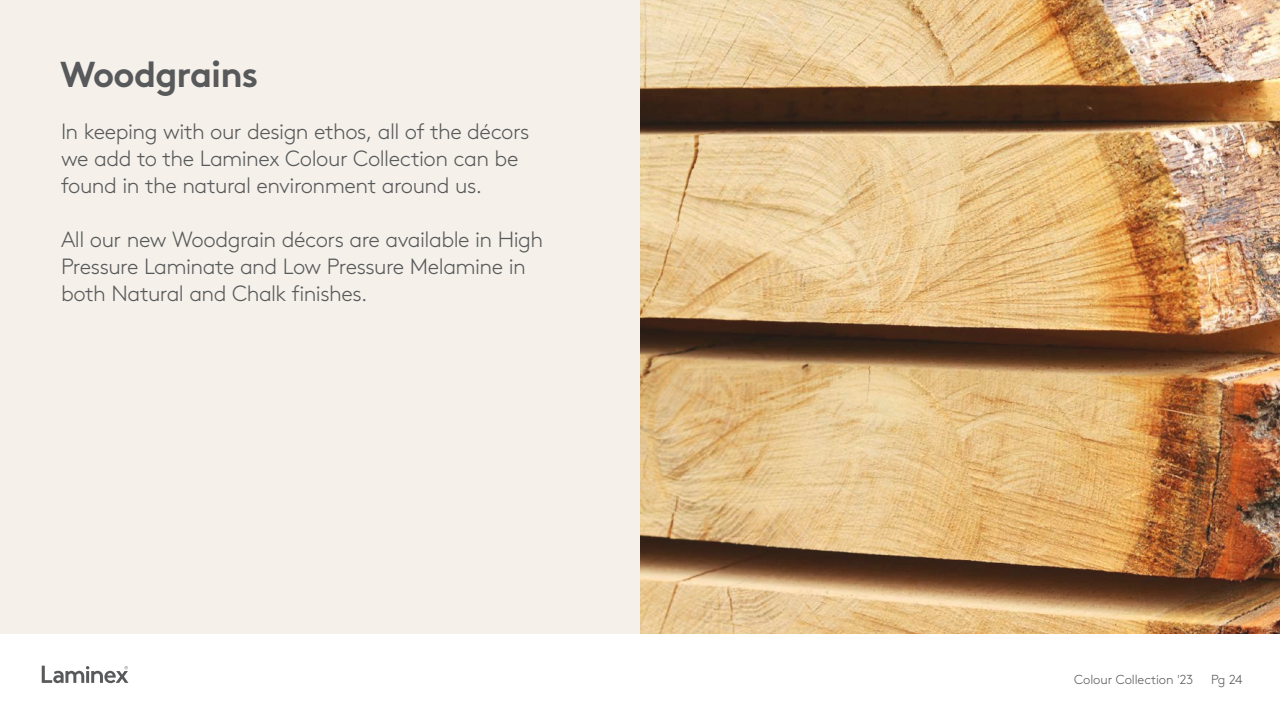
<style>
.page{position:relative;width:1280px;height:720px;background:#fff}
.page>*{position:absolute;margin:0;border:0;box-sizing:border-box;transform-origin:0 0}
.t1{font:700 36px "Brown Std";letter-spacing:-.03em;color:#58595b}
.t2{font:300 22px/27px "Brown Std";letter-spacing:-.025em;color:#58595b}
.t3{font:300 13.1px "Brown Std";letter-spacing:-.005em;color:#585a5b}
</style>
<div class="page">
<div style="left:0;top:0;width:640px;height:635px;background:#f5f1ea"></div>
<svg style="left:42px;top:666px;width:86px;height:17px"></svg>
<img style="left:641px;top:0;width:639px;height:634px">
<h1 class="t1" style="left:60px;top:52px;width:200px">Woodgrains</h1>
<p class="t2" style="left:61px;top:118px;width:470px">In keeping with our design ethos, all of the décors we add to the Laminex Colour Collection can be found in the natural environment around us.</p>
<p class="t2" style="left:61px;top:226px;width:484px">All our new Woodgrain décors are available in High<br>Pressure Laminate and Low Pressure Melamine in both Natural and Chalk finishes.</p>
<p class="t3" style="left:1074px;top:672px;width:121px">Colour Collection '23</p>
<p class="t3" style="left:1211px;top:672px;width:33px">Pg 24</p>
</div>
